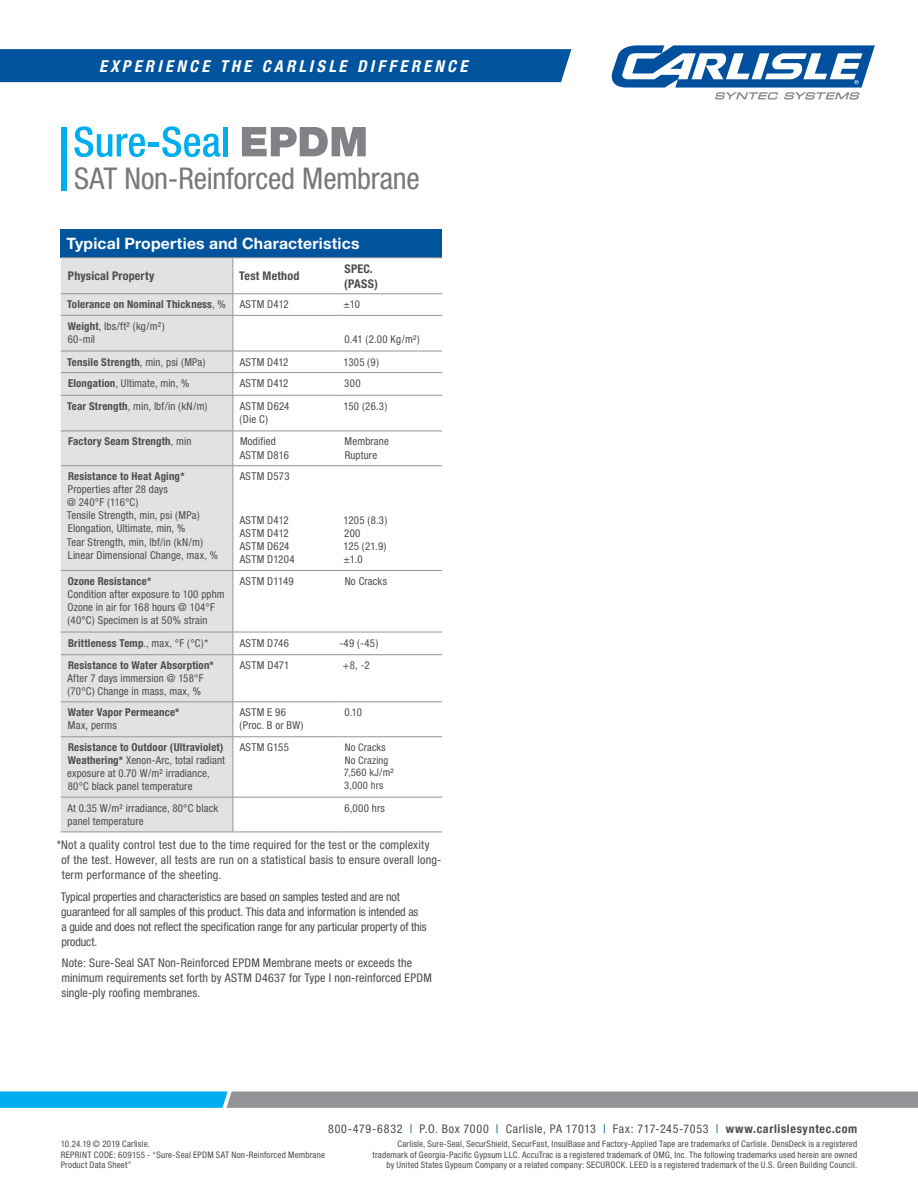
<style>
.page{position:relative;width:918px;height:1188px;background:#fff}
.page>*{position:absolute;margin:0;border:0;box-sizing:border-box;transform-origin:0 0}
.t1{font:condensed 30px "Helvetica Neue";letter-spacing:-.01em;color:#77787b}
.t2{font:italic 700 condensed 16.5px "Helvetica Neue";letter-spacing:.2em;color:#fff}
.t3{font:700 15.75px "Helvetica Neue";letter-spacing:.015em;color:#fff}
.t4{font:condensed 12px/15px "Helvetica Neue";letter-spacing:.01em;color:#4c4c4e}
.t5{font:condensed 12px/15px "Helvetica Neue";letter-spacing:-.01em;color:#4c4c4e}
.t6{font:condensed 12px "Helvetica Neue";letter-spacing:.05em;color:#4c4c4e}
.t7{font:700 condensed 12px/14.4px "Helvetica Neue";letter-spacing:.015em;color:#4c4c4e}
.t8{font:condensed 10.8px/13px "Helvetica Neue";letter-spacing:.015em;color:#4c4c4e}
.t9{font:700 condensed 10.8px "Helvetica Neue";letter-spacing:.02em;color:#4c4c4e}
.t10{font:condensed 10.8px "Helvetica Neue";letter-spacing:.035em;color:#4c4c4e}
.t11{font:condensed 10.5px/12.6px "Helvetica Neue";letter-spacing:.025em;color:#4c4c4e}
.t12{font:condensed 9px/10.5px "Helvetica Neue";letter-spacing:.02em;color:#4c4c4e}
.s1{font-weight:400}
.s2{font-weight:700}
.s3{color:#00549e}
</style>
<div class="page">
<div style="left:0;top:49px;width:571px;height:33px;background:#00549e"></div>
<svg style="left:612px;top:45px;width:263px;height:55px"></svg>
<svg style="left:0;top:1091px;width:918px;height:17px;background:#749eb0"></svg>
<svg style="left:242px;top:127px;width:124px;height:29px"></svg>
<svg style="left:75px;top:126px;width:70px;height:31px"></svg>
<div style="left:148px;top:142px;width:11px;height:5px;background:#00aeef"></div>
<svg style="left:162px;top:126px;width:58px;height:31px"></svg>
<div style="left:223px;top:127px;width:5px;height:29px;background:#00aeef"></div>
<div style="left:61px;top:127px;width:6px;height:63px;background:#00aeef"></div>
<div style="left:61px;top:229px;width:381px;height:29px;background:#00549e"></div>
<div style="left:61px;top:258px;width:171px;height:574px;background:#e1e2e3"></div>
<hr style="left:232px;top:258px;width:1px;height:35px;background:#939598">
<hr style="left:61px;top:293px;width:277px;height:1px;background:#939598">
<svg style="left:232px;top:294px;width:1px;height:21px"></svg>
<hr style="left:61px;top:315px;width:277px;height:1px;background:#939598">
<hr style="left:232px;top:316px;width:1px;height:35px;background:#939598">
<hr style="left:61px;top:351px;width:277px;height:1px;background:#939598">
<hr style="left:61px;top:372px;width:277px;height:1px;background:#939598">
<svg style="left:232px;top:351px;width:1px;height:44px"></svg>
<hr style="left:61px;top:395px;width:277px;height:1px;background:#939598">
<hr style="left:232px;top:396px;width:1px;height:35px;background:#939598">
<hr style="left:61px;top:431px;width:277px;height:1px;background:#939598">
<hr style="left:232px;top:431px;width:1px;height:34px;background:#939598">
<hr style="left:61px;top:465px;width:277px;height:1px;background:#939598">
<hr style="left:232px;top:466px;width:1px;height:104px;background:#939598">
<hr style="left:61px;top:570px;width:277px;height:1px;background:#939598">
<hr style="left:232px;top:571px;width:1px;height:61px;background:#939598">
<hr style="left:61px;top:632px;width:277px;height:1px;background:#939598">
<svg style="left:232px;top:632px;width:1px;height:22px"></svg>
<hr style="left:61px;top:654px;width:277px;height:1px;background:#939598">
<hr style="left:232px;top:655px;width:1px;height:46px;background:#939598">
<hr style="left:61px;top:701px;width:277px;height:1px;background:#939598">
<hr style="left:232px;top:702px;width:1px;height:34px;background:#939598">
<hr style="left:61px;top:736px;width:277px;height:1px;background:#939598">
<hr style="left:232px;top:737px;width:1px;height:60px;background:#939598">
<hr style="left:61px;top:797px;width:277px;height:1px;background:#939598">
<hr style="left:232px;top:798px;width:1px;height:34px;background:#939598">
<hr style="left:61px;top:832px;width:277px;height:1px;background:#939598">
<hr style="left:338px;top:293px;width:104px;height:1px;background:#939598">
<hr style="left:338px;top:315px;width:104px;height:1px;background:#939598">
<hr style="left:338px;top:351px;width:104px;height:1px;background:#939598">
<hr style="left:338px;top:372px;width:104px;height:1px;background:#939598">
<hr style="left:338px;top:395px;width:104px;height:1px;background:#939598">
<hr style="left:338px;top:431px;width:104px;height:1px;background:#939598">
<hr style="left:338px;top:465px;width:104px;height:1px;background:#939598">
<hr style="left:338px;top:570px;width:104px;height:1px;background:#939598">
<hr style="left:338px;top:632px;width:104px;height:1px;background:#939598">
<hr style="left:338px;top:654px;width:104px;height:1px;background:#939598">
<hr style="left:338px;top:701px;width:104px;height:1px;background:#939598">
<hr style="left:338px;top:736px;width:104px;height:1px;background:#939598">
<hr style="left:338px;top:797px;width:104px;height:1px;background:#939598">
<hr style="left:338px;top:832px;width:104px;height:1px;background:#939598">
<hr style="left:61px;top:257px;width:381px;height:1px;background:#939598">
<h2 class="t2" style="left:99px;top:60px;width:370px">EXPERIENCE THE CARLISLE DIFFERENCE</h2>
<h1 class="t1" style="left:74px;top:167px;width:347px">SAT Non-Reinforced Membrane</h1>
<h3 class="t3" style="left:66px;top:238px;width:295px">Typical Properties and Characteristics</h3>
<p class="t7" style="left:68px;top:270px;width:88px">Physical Property</p>
<p class="t7" style="left:239px;top:270px;width:62px">Test Method</p>
<p class="t7" style="left:344px;top:263px;width:35px">SPEC. (PASS)</p>
<p class="t9" style="left:67px;top:301px;width:160px">Tolerance on Nominal Thickness<span class="s1">, %</span></p>
<p class="t8" style="left:240px;top:299px;width:51px">ASTM D412</p>
<p class="t8" style="left:344px;top:299px;width:18px">±10</p>
<p class="t8" style="left:68px;top:321px;width:98px"><span class="s2">Weight</span>, lbs/ft² (kg/m²)<br>60-mil</p>
<p class="t8" style="left:344px;top:334px;width:77px">0.41 (2.00 Kg/m²)</p>
<p class="t9" style="left:67px;top:358px;width:140px">Tensile Strength<span class="s1">, min, psi (MPa)</span></p>
<p class="t8" style="left:240px;top:356px;width:50px">ASTM D412</p>
<p class="t8" style="left:344px;top:356px;width:37px">1305 (9)</p>
<p class="t8" style="left:68px;top:378px;width:123px"><span class="s2">Elongation</span>, Ultimate, min, %</p>
<p class="t8" style="left:240px;top:378px;width:50px">ASTM D412</p>
<p class="t8" style="left:344px;top:378px;width:18px">300</p>
<p class="t8" style="left:67px;top:400px;width:142px"><span class="s2">Tear Strength</span>, min, lbf/in (kN/m)</p>
<p class="t8" style="left:240px;top:400px;width:51px">ASTM D624 (Die C)</p>
<p class="t8" style="left:344px;top:400px;width:45px">150 (26.3)</p>
<p class="t9" style="left:68px;top:438px;width:125px">Factory Seam Strength<span class="s1">, min</span></p>
<p class="t8" style="left:240px;top:436px;width:51px">Modified<br>ASTM D816</p>
<p class="t8" style="left:345px;top:436px;width:46px">Membrane<br>Rupture</p>
<p class="t9" style="left:68px;top:473px;width:118px">Resistance to Heat Aging*</p>
<p class="t8" style="left:67px;top:484px;width:153px">Properties after 28 days<br>@ 240°F (116°C)<br>Tensile Strength, min, psi (MPa)<br>Elongation, Ultimate, min, %<br>Tear Strength, min, lbf/in (kN/m)<br>Linear Dimensional Change, max, %</p>
<p class="t8" style="left:240px;top:471px;width:51px">ASTM D573</p>
<p class="t8" style="left:240px;top:515px;width:56px">ASTM D412<br>ASTM D412<br>ASTM D624<br>ASTM D1204</p>
<p class="t8" style="left:344px;top:515px;width:45px">1205 (8.3)<br>200<br>125 (21.9) ±1.0</p>
<p class="t9" style="left:68px;top:577px;width:85px">Ozone Resistance*</p>
<p class="t8" style="left:67px;top:589px;width:159px">Condition after exposure to 100 pphm<br>Ozone in air for 168 hours @ 104°F (40°C) Specimen is at 50% strain</p>
<p class="t8" style="left:240px;top:576px;width:55px">ASTM D1149</p>
<p class="t8" style="left:345px;top:576px;width:44px">No Cracks</p>
<p class="t9" style="left:68px;top:639px;width:142px">Brittleness Temp<span class="s1">., max, °F (°C)*</span></p>
<p class="t10" style="left:240px;top:639px;width:51px">ASTM D746</p>
<p class="t8" style="left:339px;top:637px;width:40px">-49 (-45)</p>
<p class="t9" style="left:68px;top:662px;width:147px">Resistance to Water Absorption*</p>
<p class="t8" style="left:67px;top:673px;width:138px">After 7 days immersion @ 158°F (70°C) Change in mass, max, %</p>
<p class="t8" style="left:240px;top:660px;width:51px">ASTM D471</p>
<p class="t8" style="left:343px;top:660px;width:28px">+8, -2</p>
<p class="t9" style="left:68px;top:709px;width:113px">Water Vapor Permeance*</p>
<p class="t8" style="left:68px;top:720px;width:51px">Max, perms</p>
<p class="t8" style="left:240px;top:707px;width:66px">ASTM E 96 (Proc. B or BW)</p>
<p class="t8" style="left:344px;top:707px;width:19px">0.10</p>
<p class="t8" style="left:67px;top:742px;width:159px"><span class="s2">Resistance to Outdoor (Ultraviolet)<br>Weathering*</span> Xenon-Arc, total radiant exposure at 0.70 W/m² irradiance, 80°C black panel temperature</p>
<p class="t8" style="left:240px;top:742px;width:51px">ASTM G155</p>
<p class="t11" style="left:344px;top:742px;width:51px">No Cracks<br>No Crazing<br>7,560 kJ/m²<br>3,000 hrs</p>
<p class="t8" style="left:68px;top:802px;width:152px">At 0.35 W/m² irradiance, 80°C black panel temperature</p>
<p class="t8" style="left:345px;top:802px;width:42px">6,000 hrs</p>
<p class="t4" style="left:61px;top:838px;width:382px;text-indent:-5px">*Not a quality control test due to the time required for the test or the complexity<br>of the test. However, all tests are run on a statistical basis to ensure overall long&shy;term performance of the sheeting.</p>
<p class="t5" style="left:61px;top:890px;width:367px">Typical properties and characteristics are based on samples tested and are not guaranteed for all samples of this product. This data and information is intended as<br>a guide and does not reflect the specification range for any particular property of this product.</p>
<p class="t4" style="left:61px;top:957px;width:372px">Note: Sure-Seal SAT Non-Reinforced EPDM Membrane meets or exceeds the minimum requirements set forth by ASTM D4637 for Type I non-reinforced EPDM single-ply roofing membranes.</p>
<p class="t6" style="left:328px;top:1125px;width:531px">800-479-6832 <span class="s3">|</span> P.O. Box 7000 <span class="s3">|</span> Carlisle, PA 17013 <span class="s3">|</span> Fax: 717-245-7053 <span class="s3">|</span> <span class="s2">www.carlislesyntec.com</span></p>
<p class="t12" style="left:61px;top:1140px;width:266px">10.24.19 © 2019 Carlisle.<br>REPRINT CODE: 609155 - “Sure-Seal EPDM SAT Non-Reinforced Membrane<br>Product Data Sheet”</p>
<p class="t12" style="left:373px;top:1140px;width:486px;text-align:right">Carlisle, Sure-Seal, SecurShield, SecurFast, InsulBase and Factory-Applied Tape are trademarks of Carlisle. DensDeck is a registered trademark of Georgia-Pacific Gypsum LLC. AccuTrac is a registered trademark of OMG, Inc. The following trademarks used herein are owned by United States Gypsum Company or a related company: SECUROCK. LEED is a registered trademark of the U.S. Green Building Council.</p>
</div>
